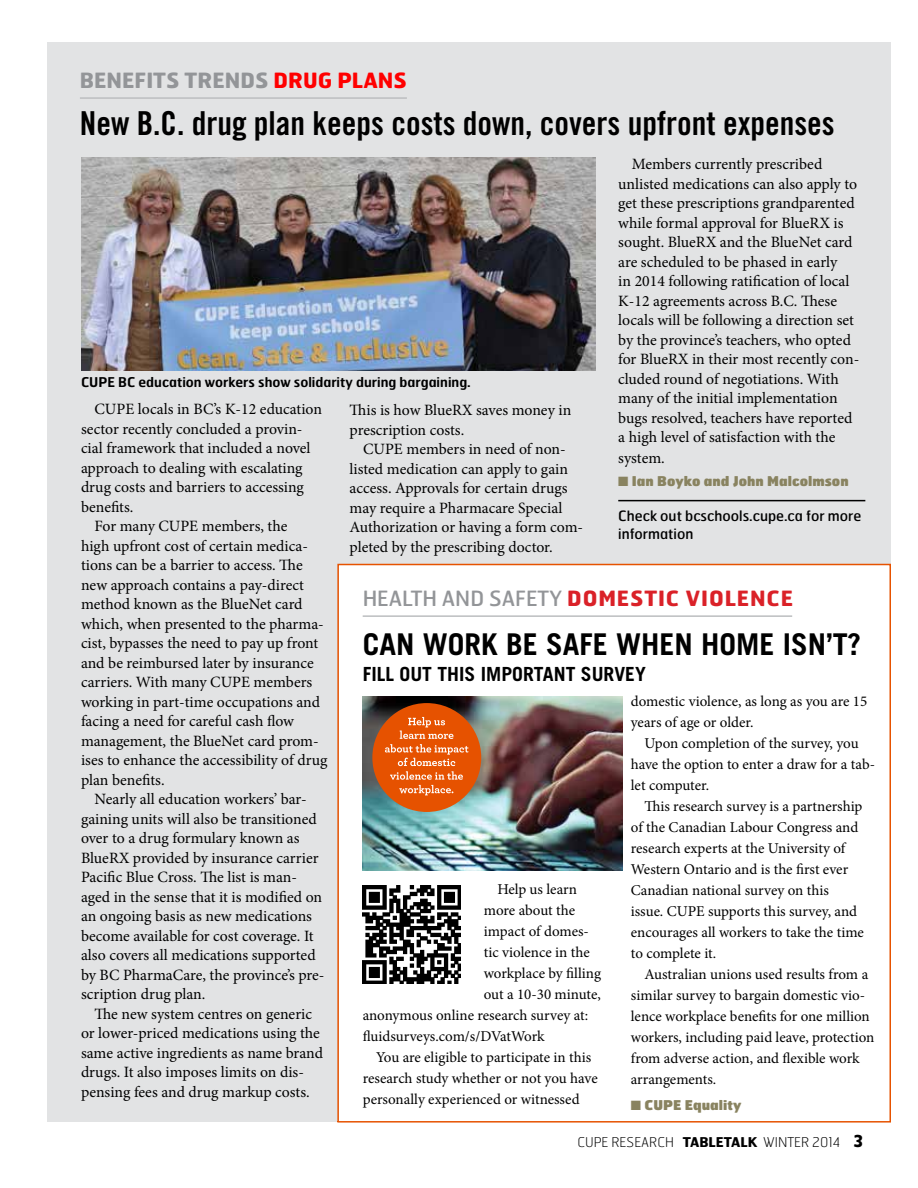
<style>
.page{position:relative;width:918px;height:1188px;background:#fff}
.page>*{position:absolute;margin:0;border:0;box-sizing:border-box;transform-origin:0 0}
.t1{font:33px "Trade Gothic Bold Cond Twenty";color:#000}
.t2{font:700 30px "Trade Gothic";color:#000}
.t3{font:700 21px "Hermes FB";letter-spacing:.04em;color:#da2128}
.t4{font:700 21px "Hermes FB";color:#939598}
.t5{font:700 19.5px "Trade Gothic";color:#000}
.t6{font:15.75px/19.5px "Minion Pro";color:#000}
.t7{font:15px/21px "Minion Pro";letter-spacing:-.005em;color:#000}
.t8{font:14.25px/18px "Hermes FB";color:#000}
.t9{font:600 13.5px "Hermes FB";color:#000}
.t10{font:900 13.5px "Hermes FB";color:#898360}
.t11{font:100 13.5px "Hermes FB";color:#000}
.s1{color:#f00}
.s2{font-weight:400;color:#939598}
.s3{font-weight:700}
.s4{font-weight:700;font-size:16.5px}
</style>
<div class="page">
<div style="left:48px;top:42px;width:843px;height:1080px;background:#e2e3e4"></div>
<hr style="left:618px;top:500px;width:247px;height:1px;background:#000">
<hr style="left:80px;top:97px;width:327px;height:2px;background:#bcbec0">
<svg style="left:337px;top:563px;width:554px;height:560px;background:#e6e1df"></svg>
<img style="left:82px;top:158px;width:514px;height:212px">
<h3 class="t4" style="left:80px;top:67px;width:329px">BENEFITS TRENDS <span class="s1">DRUG PLANS</span></h3>
<h1 class="t1" style="left:80px;top:103px;width:756px">New B.C. drug plan keeps costs down, covers upfront expenses</h1>
<p class="t6" style="left:618px;top:154px;width:243px;text-indent:13px">Members currently prescribed unlisted medications can also apply to get these prescriptions grandparented while formal approval for BlueRX is sought. BlueRX and the BlueNet card are scheduled to be phased in early<br>in 2014 following ratification of local K-12 agreements across B.C. These locals will be following a direction set by the province’s teachers, who opted for BlueRX in their most recently con&shy;cluded round of negotiations. With many of the initial implementation bugs resolved, teachers have reported a high level of satisfaction with the</p>
<p class="t6" style="left:618px;top:448px;width:48px">system.</p>
<p class="t10" style="left:618px;top:472px;width:232px">■ Ian Boyko and John Malcolmson</p>
<p class="t8" style="left:618px;top:506px;width:245px">Check out bcschools.cupe.ca for more information</p>
<p class="t9" style="left:81px;top:374px;width:391px">CUPE BC education workers show solidarity during bargaining.</p>
<p class="t6" style="left:94px;top:400px;width:229px">CUPE locals in BC’s K-12 education</p>
<p class="t6" style="left:81px;top:419px;width:223px">sector recently concluded a provin-</p>
<p class="t6" style="left:81px;top:439px;width:231px">cial framework that included a novel</p>
<p class="t6" style="left:81px;top:458px;width:223px">approach to dealing with escalating</p>
<p class="t6" style="left:81px;top:478px;width:224px">drug costs and barriers to accessing</p>
<p class="t6" style="left:81px;top:497px;width:54px">benefits.</p>
<p class="t6" style="left:94px;top:517px;width:195px">For many CUPE members, the</p>
<p class="t6" style="left:81px;top:536px;width:229px">high upfront cost of certain medica-</p>
<p class="t6" style="left:81px;top:556px;width:223px">tions can be a barrier to access. The</p>
<p class="t6" style="left:81px;top:575px;width:225px">new approach contains a pay-direct</p>
<p class="t6" style="left:81px;top:595px;width:223px">method known as the BlueNet card</p>
<p class="t6" style="left:81px;top:614px;width:244px">which, when presented to the pharma-</p>
<p class="t6" style="left:81px;top:634px;width:239px">cist, bypasses the need to pay up front</p>
<p class="t6" style="left:81px;top:653px;width:234px">and be reimbursed later by insurance</p>
<p class="t6" style="left:81px;top:673px;width:233px">carriers. With many CUPE members</p>
<p class="t6" style="left:81px;top:692px;width:241px">working in part-time occupations and</p>
<p class="t6" style="left:81px;top:712px;width:214px">facing a need for careful cash flow</p>
<p class="t6" style="left:81px;top:731px;width:239px">management, the BlueNet card prom-</p>
<p class="t6" style="left:81px;top:751px;width:248px">ises to enhance the accessibility of drug</p>
<p class="t6" style="left:81px;top:770px;width:85px">plan benefits.</p>
<p class="t6" style="left:94px;top:790px;width:214px">Nearly all education workers’ bar-</p>
<p class="t6" style="left:81px;top:809px;width:237px">gaining units will also be transitioned</p>
<p class="t6" style="left:81px;top:829px;width:220px">over to a drug formulary known as</p>
<p class="t6" style="left:81px;top:848px;width:239px">BlueRX provided by insurance carrier</p>
<p class="t6" style="left:81px;top:868px;width:218px">Pacific Blue Cross. The list is man-</p>
<p class="t6" style="left:81px;top:887px;width:243px">aged in the sense that it is modified on</p>
<p class="t6" style="left:81px;top:907px;width:232px">an ongoing basis as new medications</p>
<p class="t6" style="left:81px;top:926px;width:234px">become available for cost coverage. It</p>
<p class="t6" style="left:81px;top:946px;width:236px">also covers all medications supported</p>
<p class="t6" style="left:81px;top:965px;width:245px">by BC PharmaCare, the province’s pre-</p>
<p class="t6" style="left:81px;top:985px;width:126px">scription drug plan.</p>
<p class="t6" style="left:94px;top:1004px;width:219px">The new system centres on generic</p>
<p class="t6" style="left:81px;top:1024px;width:240px">or lower-priced medications using the</p>
<p class="t6" style="left:81px;top:1043px;width:244px">same active ingredients as name brand</p>
<p class="t6" style="left:81px;top:1063px;width:224px">drugs. It also imposes limits on dis-</p>
<p class="t6" style="left:81px;top:1082px;width:230px">pensing fees and drug markup costs.</p>
<p class="t6" style="left:350px;top:400px;width:223px">This is how BlueRX saves money in prescription costs.</p>
<p class="t6" style="left:350px;top:439px;width:235px;text-indent:13px">CUPE members in need of non&shy;listed medication can apply to gain access. Approvals for certain drugs may require a Pharmacare Special Authorization or having a form com&shy;pleted by the prescribing doctor.</p>
<h3 class="t3" style="left:363px;top:585px;width:432px"><span class="s2">HEALTH AND SAFETY</span> DOMESTIC VIOLENCE</h3>
<h2 class="t2" style="left:363px;top:626px;width:500px">CAN WORK BE SAFE WHEN HOME ISN’T?</h2>
<p class="t5" style="left:363px;top:662px;width:285px">FILL OUT THIS IMPORTANT SURVEY</p>
<p class="t7" style="left:631px;top:691px;width:238px">domestic violence, as long as you are 15 years of age or older.</p>
<p class="t7" style="left:631px;top:733px;width:246px;text-indent:14px">Upon completion of the survey, you have the option to enter a draw for a tab&shy;let computer.</p>
<p class="t7" style="left:631px;top:796px;width:235px;text-indent:14px">This research survey is a partnership of the Canadian Labour Congress and research experts at the University of Western Ontario and is the first ever Canadian national survey on this issue. CUPE supports this survey, and encourages all workers to take the time to complete it.</p>
<p class="t7" style="left:631px;top:964px;width:245px;text-indent:14px">Australian unions used results from a similar survey to bargain domestic vio&shy;lence workplace benefits for one million workers, including paid leave, protection from adverse action, and flexible work arrangements.</p>
<p class="t10" style="left:631px;top:1095px;width:112px">■ CUPE Equality</p>
<p class="t7" style="left:497px;top:879px;width:81px">Help us learn</p>
<p class="t7" style="left:484px;top:900px;width:93px">more about the</p>
<p class="t7" style="left:484px;top:921px;width:107px">impact of domes-</p>
<p class="t7" style="left:484px;top:942px;width:108px">tic violence in the</p>
<p class="t7" style="left:484px;top:963px;width:119px">workplace by filling</p>
<p class="t7" style="left:484px;top:984px;width:118px">out a 10-30 minute,</p>
<p class="t7" style="left:363px;top:1005px;width:227px">anonymous online research survey at:</p>
<p class="t7" style="left:363px;top:1026px;width:183px">fluidsurveys.com/s/DVatWork</p>
<p class="t7" style="left:376px;top:1047px;width:217px">You are eligible to participate in this</p>
<p class="t7" style="left:363px;top:1068px;width:237px">research study whether or not you have</p>
<p class="t7" style="left:363px;top:1089px;width:218px">personally experienced or witnessed</p>
<p class="t11" style="left:577px;top:1133px;width:287px">CUPE RESEARCH <span class="s3">TABLETALK</span> WINTER 2014 <span class="s4">3</span></p>
</div>
